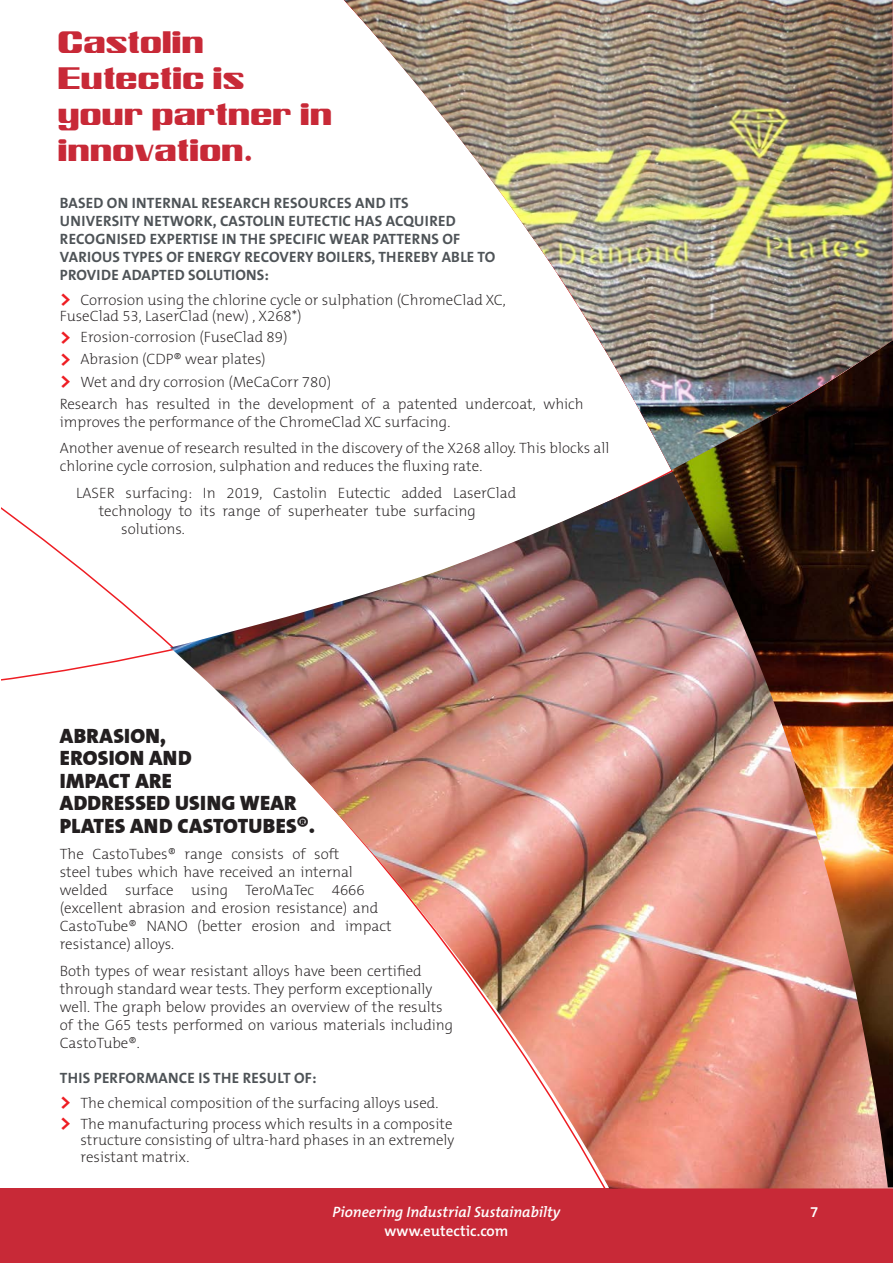
<style>
.page{position:relative;width:893px;height:1263px;background:#fff}
.page>*{position:absolute;margin:0;border:0;box-sizing:border-box;transform-origin:0 0}
.Title_Cover{font:30px/36px "Castolin 3 DAS";color:#c82937}
.SubTitle{font:900 21px/22.5px "The Mix B W9";letter-spacing:.015em;color:#231f20}
.Text_1_col{font:200 15px/18px "The Mix B W2";color:#231f20}
.Chapeau{font:700 15px/18px "The Mix B W7";letter-spacing:.015em;color:#4e5357}
.t1{font:italic 600 15px "The Mix B W6";color:#fff}
.t2{font:600 15px "The Mix B W6";color:#fff}
.s1{font-family:"The Mix B W7";font-weight:700;font-size:21px;color:#ee1d23}
</style>
<div class="page">
<div style="left:0;top:1188px;width:893px;height:75px;background:#c82937"></div>
<img style="left:344px;top:0;width:548px;height:469px">
<img style="left:170px;top:469px;width:723px;height:719px">
<img style="left:672px;top:340px;width:221px;height:847px">
<p class="Title_Cover" style="left:59px;top:25px;width:276px">Castolin<br>Eutectic is your partner in innovation.</p>
<p class="Chapeau" style="left:60px;top:194px;width:437px">BASED ON INTERNAL RESEARCH RESOURCES AND ITS<br>UNIVERSITY NETWORK, CASTOLIN EUTECTIC HAS ACQUIRED RECOGNISED EXPERTISE IN THE SPECIFIC WEAR PATTERNS OF VARIOUS TYPES OF ENERGY RECOVERY BOILERS, THEREBY ABLE TO PROVIDE ADAPTED SOLUTIONS:</p>
<p class="Text_1_col" style="left:60px;top:292px;width:448px;line-height:16.5px"><span class="s1">&gt;</span> Corrosion using the chlorine cycle or sulphation (ChromeClad XC,<br>FuseClad 53, LaserClad (new) , X268*)</p>
<p class="Text_1_col" style="left:60px;top:328px;width:229px"><span class="s1">&gt;</span> Erosion-corrosion (FuseClad 89)</p>
<p class="Text_1_col" style="left:60px;top:350px;width:207px"><span class="s1">&gt;</span> Abrasion (CDP® wear plates)</p>
<p class="Text_1_col" style="left:60px;top:373px;width:273px"><span class="s1">&gt;</span> Wet and dry corrosion (MeCaCorr 780)</p>
<p class="Text_1_col" style="left:60px;top:395px;width:525px">Research has resulted in the development of a patented undercoat, which improves the performance of the ChromeClad XC surfacing.</p>
<p class="Text_1_col" style="left:60px;top:439px;width:551px">Another avenue of research resulted in the discovery of the X268 alloy. This blocks all chlorine cycle corrosion, sulphation and reduces the fluxing rate.</p>
<p class="Text_1_col" style="left:76px;top:484px;width:441px">LASER surfacing: In 2019, Castolin Eutectic added LaserClad</p>
<p class="Text_1_col" style="left:99px;top:502px;width:378px">technology to its range of superheater tube surfacing</p>
<p class="Text_1_col" style="left:121px;top:520px;width:65px">solutions.</p>
<p class="SubTitle" style="left:60px;top:724px;width:257px">ABRASION,<br>EROSION AND<br>IMPACT ARE<br>ADDRESSED USING WEAR<br>PLATES AND CASTOTUBES®.</p>
<p class="Text_1_col" style="left:60px;top:845px;width:333px">The CastoTubes® range consists of soft<br>steel tubes which have received an internal welded surface using TeroMaTec 4666 (excellent abrasion and erosion resistance) and CastoTube® NANO (better erosion and impact resistance) alloys.</p>
<p class="Text_1_col" style="left:60px;top:962px;width:395px">Both types of wear resistant alloys have been certified through standard wear tests. They perform exceptionally well. The graph below provides an overview of the results of the G65 tests performed on various materials including CastoTube®.</p>
<p class="Chapeau" style="left:60px;top:1069px;width:258px">THIS PERFORMANCE IS THE RESULT OF:</p>
<p class="Text_1_col" style="left:60px;top:1094px;width:380px"><span class="s1">&gt;</span> The chemical composition of the surfacing alloys used.</p>
<p class="Text_1_col" style="left:80px;top:1115px;width:375px;line-height:16.5px;text-indent:-21px"><span class="s1">&gt;</span> The manufacturing process which results in a composite structure consisting of ultra-hard phases in an extremely resistant matrix.</p>
<p class="t1" style="left:333px;top:1202px;width:229px">Pioneering Industrial Sustainabilty</p>
<p class="t2" style="left:810px;top:1202px;width:10px">7</p>
<p class="t2" style="left:385px;top:1221px;width:125px">www.eutectic.com</p>
</div>
